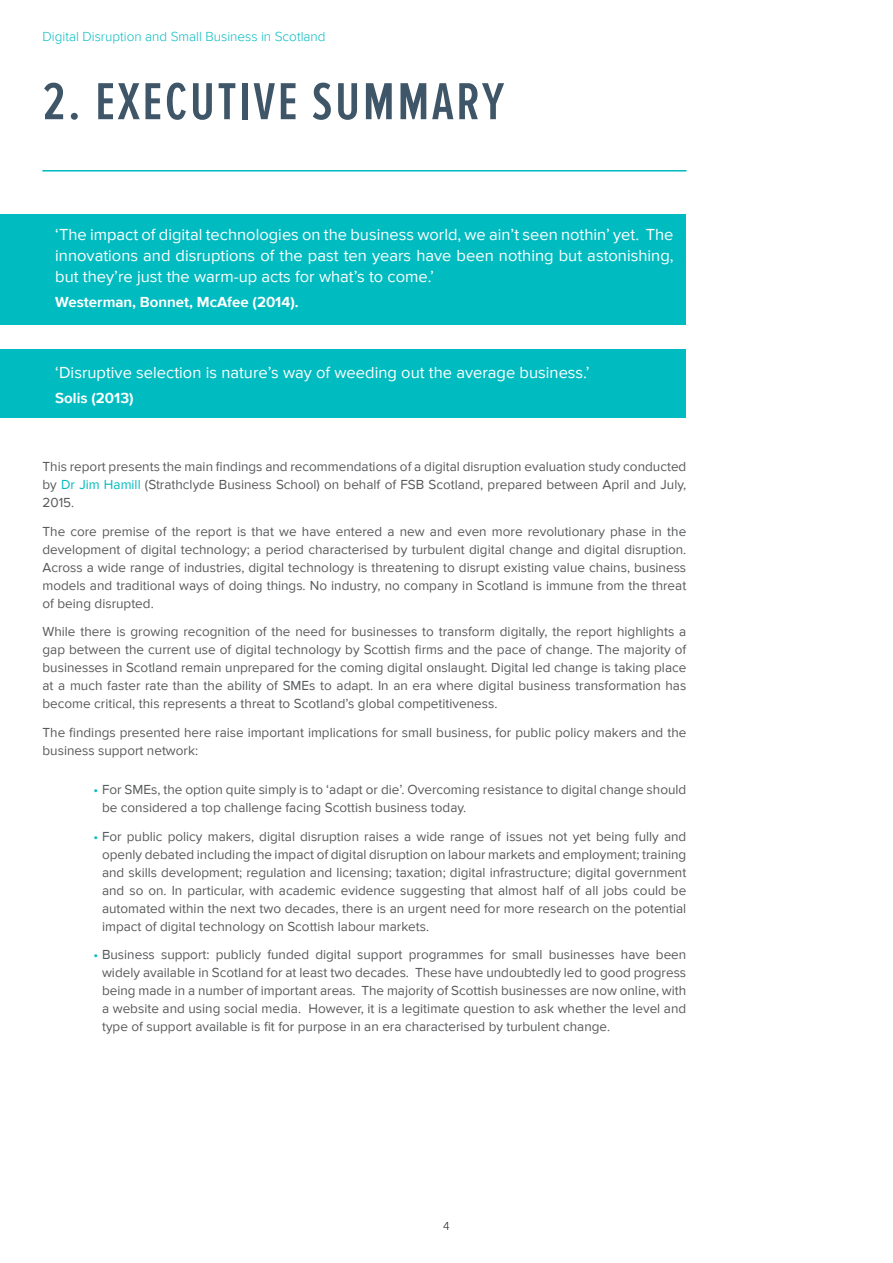
<style>
.page{position:relative;width:893px;height:1263px;background:#fff}
.page>*{position:absolute;margin:0;border:0;box-sizing:border-box;transform-origin:0 0}
.t1{font:600 54px "Proxima Nova Ex Cn";letter-spacing:.05em;color:#3e5668}
.t2{font:16.5px/21px "Proxima Nova";color:#fff;text-align:justify}
.t3{font:700 15px "Proxima Nova";color:#fff}
.t4{font:13.5px/18px "Proxima Nova";color:#58595b;text-align:justify}
.t5{font:300 13.5px "Proxima Nova";color:#00bbc0}
.t6{font:300 12px "Proxima Nova";color:#231f20}
.s1{color:#00bbc0}
</style>
<div class="page">
<div style="left:0;top:214px;width:686px;height:111px;background:#00bbc0"></div>
<div style="left:0;top:349px;width:686px;height:68px;background:#00bbc0"></div>
<hr style="left:43px;top:170px;width:643px;height:1px;background:#00bbc0">
<p class="t5" style="left:43px;top:29px;width:285px">Digital Disruption and Small Business in Scotland</p>
<h1 class="t1" style="left:43px;top:71px;width:463px">2. EXECUTIVE SUMMARY</h1>
<p class="t2" style="left:55px;top:224px;width:620px">‘The impact of digital technologies on the business world, we ain’t seen nothin’ yet. The innovations and disruptions of the past ten years have been nothing but astonishing, but they’re just the warm-up acts for what’s to come.’</p>
<p class="t3" style="left:55px;top:293px;width:245px">Westerman, Bonnet, McAfee (2014).</p>
<p class="t2" style="left:55px;top:362px;width:536px">‘Disruptive selection is nature’s way of weeding out the average business.’</p>
<p class="t3" style="left:55px;top:389px;width:80px">Solis (2013)</p>
<p class="t4" style="left:43px;top:458px;width:645px">This report presents the main findings and recommendations of a digital disruption evaluation study conducted by <span class="s1">Dr Jim Hamill</span> (Strathclyde Business School) on behalf of FSB Scotland, prepared between April and July, 2015.</p>
<p class="t4" style="left:43px;top:522px;width:645px">The core premise of the report is that we have entered a new and even more revolutionary phase in the development of digital technology; a period characterised by turbulent digital change and digital disruption.<br>Across a wide range of industries, digital technology is threatening to disrupt existing value chains, business models and traditional ways of doing things. No industry, no company in Scotland is immune from the threat of being disrupted.</p>
<p class="t4" style="left:43px;top:623px;width:645px">While there is growing recognition of the need for businesses to transform digitally, the report highlights a gap between the current use of digital technology by Scottish firms and the pace of change. The majority of businesses in Scotland remain unprepared for the coming digital onslaught. Digital led change is taking place at a much faster rate than the ability of SMEs to adapt. In an era where digital business transformation has become critical, this represents a threat to Scotland’s global competitiveness.</p>
<p class="t4" style="left:43px;top:724px;width:645px">The findings presented here raise important implications for small business, for public policy makers and the business support network:</p>
<p class="t4" style="left:102px;top:781px;width:586px;text-indent:-9px"><span class="s1">•</span> For SMEs, the option quite simply is to ‘adapt or die’. Overcoming resistance to digital change should be considered a top challenge facing Scottish business today.</p>
<p class="t4" style="left:102px;top:828px;width:586px;text-indent:-9px"><span class="s1">•</span> For public policy makers, digital disruption raises a wide range of issues not yet being fully and openly debated including the impact of digital disruption on labour markets and employment; training and skills development; regulation and licensing; taxation; digital infrastructure; digital government and so on. In particular, with academic evidence suggesting that almost half of all jobs could be automated within the next two decades, there is an urgent need for more research on the potential impact of digital technology on Scottish labour markets.</p>
<p class="t4" style="left:102px;top:946px;width:586px;text-indent:-9px"><span class="s1">•</span> Business support: publicly funded digital support programmes for small businesses have been widely available in Scotland for at least two decades. These have undoubtedly led to good progress being made in a number of important areas. The majority of Scottish businesses are now online, with a website and using social media. However, it is a legitimate question to ask whether the level and type of support available is fit for purpose in an era characterised by turbulent change.</p>
<p class="t6" style="left:443px;top:1219px;width:8px">4</p>
</div>
